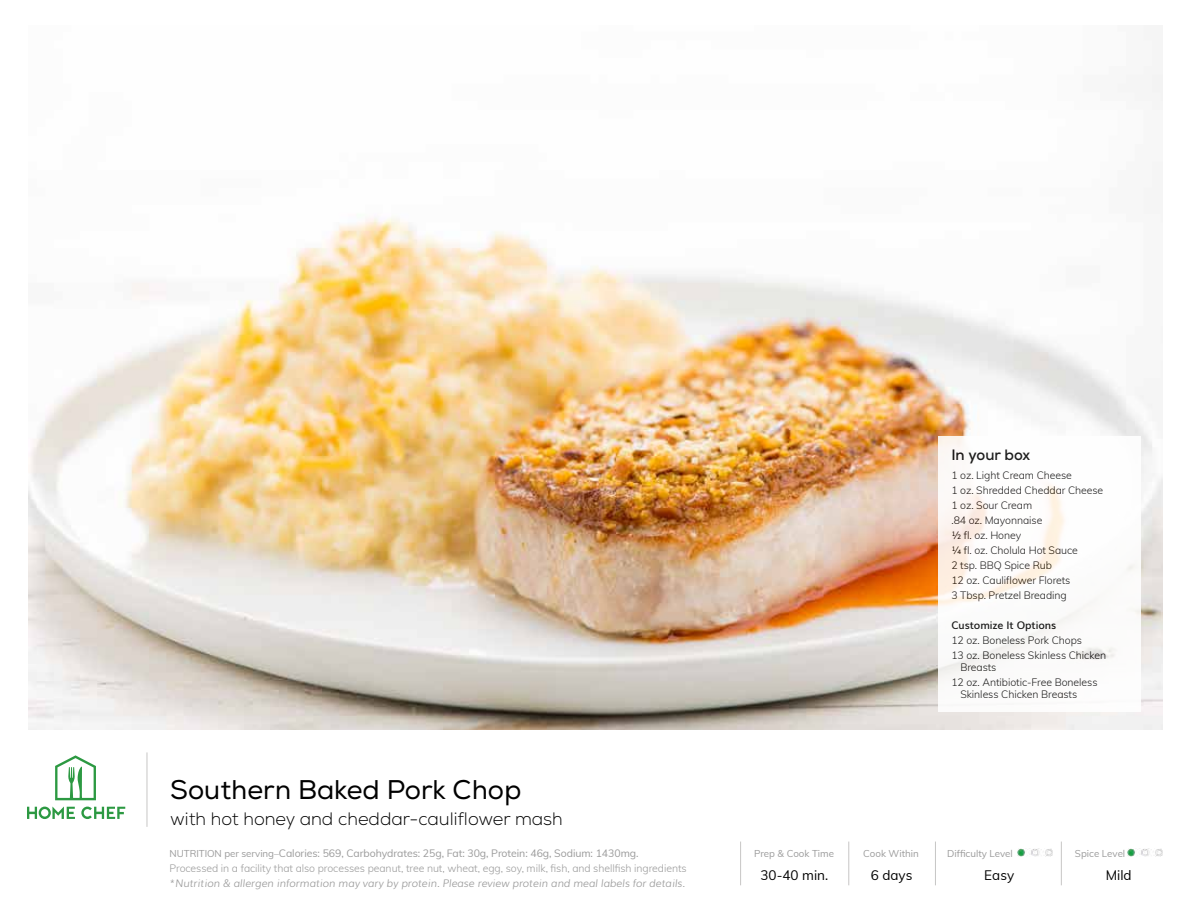
<style>
.page{position:relative;width:1188px;height:918px;background:#fff}
.page>*{position:absolute;margin:0;border:0;box-sizing:border-box;transform-origin:0 0}
.t1{font:27px "Nexa";color:#000}
.t2{font:300 18px "Nexa";color:#000}
.t3{font:700 15px "Nexa";color:#000}
.t4{font:13.5px "Muli";color:#000}
.t5{font:300 10.5px/15px "Muli";letter-spacing:-.005em;color:#000}
.t6{font:300 10.5px/15px "Muli";letter-spacing:-.005em;color:#9a9a9a}
.t7{font:italic 300 10.5px "Muli";letter-spacing:-.005em;color:#9a9a9a}
.t8{font:600 10.5px "Muli";letter-spacing:-.005em;color:#000}
.t9{font:9.75px "Muli";color:#9a9a9a}
.s1{font-weight:400;font-size:9.75px}
.s2{font-weight:400}
</style>
<div class="page">
<img style="left:29px;top:74px;width:1133px;height:656px">
<svg style="left:27px;top:807px;width:98px;height:12px"></svg>
<svg style="left:55px;top:755px;width:41px;height:45px"></svg>
<hr style="left:848px;top:842px;width:1px;height:43px;background:#c7c6c5">
<hr style="left:935px;top:842px;width:1px;height:43px;background:#c7c6c5">
<hr style="left:1061px;top:842px;width:1px;height:43px;background:#c7c6c5">
<hr style="left:740px;top:842px;width:1px;height:43px;background:#c7c6c5">
<hr style="left:147px;top:752px;width:1px;height:75px;background:#c7c6c5">
<div style="left:938px;top:436px;width:203px;height:275px;background:#fff"></div>
<img style="left:1018px;top:849px;width:34px;height:7px">
<img style="left:1128px;top:849px;width:34px;height:7px">
<h1 class="t1" style="left:170px;top:774px;width:353px">Southern Baked Pork Chop</h1>
<h2 class="t2" style="left:170px;top:808px;width:394px">with hot honey and cheddar-cauliflower mash</h2>
<p class="t6" style="left:170px;top:845px;width:519px"><span class="s1">NUTRITION per serving–</span><span class="s2">Calories: 569, Carbohydrates: 25g, Fat: 30g, Protein: 46g, Sodium: 1430mg.<br></span>Processed in a facility that also processes peanut, tree nut, wheat, egg, soy, milk, fish, and shellfish ingredients</p>
<p class="t7" style="left:170px;top:875px;width:517px">*Nutrition &amp; allergen information may vary by protein. Please review protein and meal labels for details.</p>
<h3 class="t3" style="left:951px;top:445px;width:80px">In your box</h3>
<p class="t5" style="left:951px;top:467px;width:153px">1 oz. Light Cream Cheese<br>1 oz. Shredded Cheddar Cheese<br>1 oz. Sour Cream<br>.84 oz. Mayonnaise<br>½ fl. oz. Honey<br>¼ fl. oz. Cholula Hot Sauce<br>2 tsp. BBQ Spice Rub<br>12 oz. Cauliflower Florets<br>3 Tbsp. Pretzel Breading</p>
<p class="t8" style="left:951px;top:616px;width:106px">Customize It Options</p>
<p class="t5" style="left:951px;top:632px;width:156px">12 oz. Boneless Pork Chops<br>13 oz. Boneless Skinless Chicken</p>
<p class="t5" style="left:951px;top:659px;width:148px;text-indent:9px">Breasts<br>12 oz. Antibiotic-Free Boneless</p>
<p class="t5" style="left:960px;top:686px;width:118px">Skinless Chicken Breasts</p>
<p class="t9" style="left:754px;top:847px;width:82px">Prep &amp; Cook Time</p>
<p class="t9" style="left:863px;top:847px;width:57px">Cook Within</p>
<p class="t9" style="left:947px;top:847px;width:67px">Difficulty Level</p>
<p class="t9" style="left:1075px;top:847px;width:52px">Spice Level</p>
<p class="t4" style="left:760px;top:865px;width:69px">30-40 min.</p>
<p class="t4" style="left:871px;top:865px;width:43px">6 days</p>
<p class="t4" style="left:984px;top:865px;width:31px">Easy</p>
<p class="t4" style="left:1106px;top:865px;width:27px">Mild</p>
</div>
